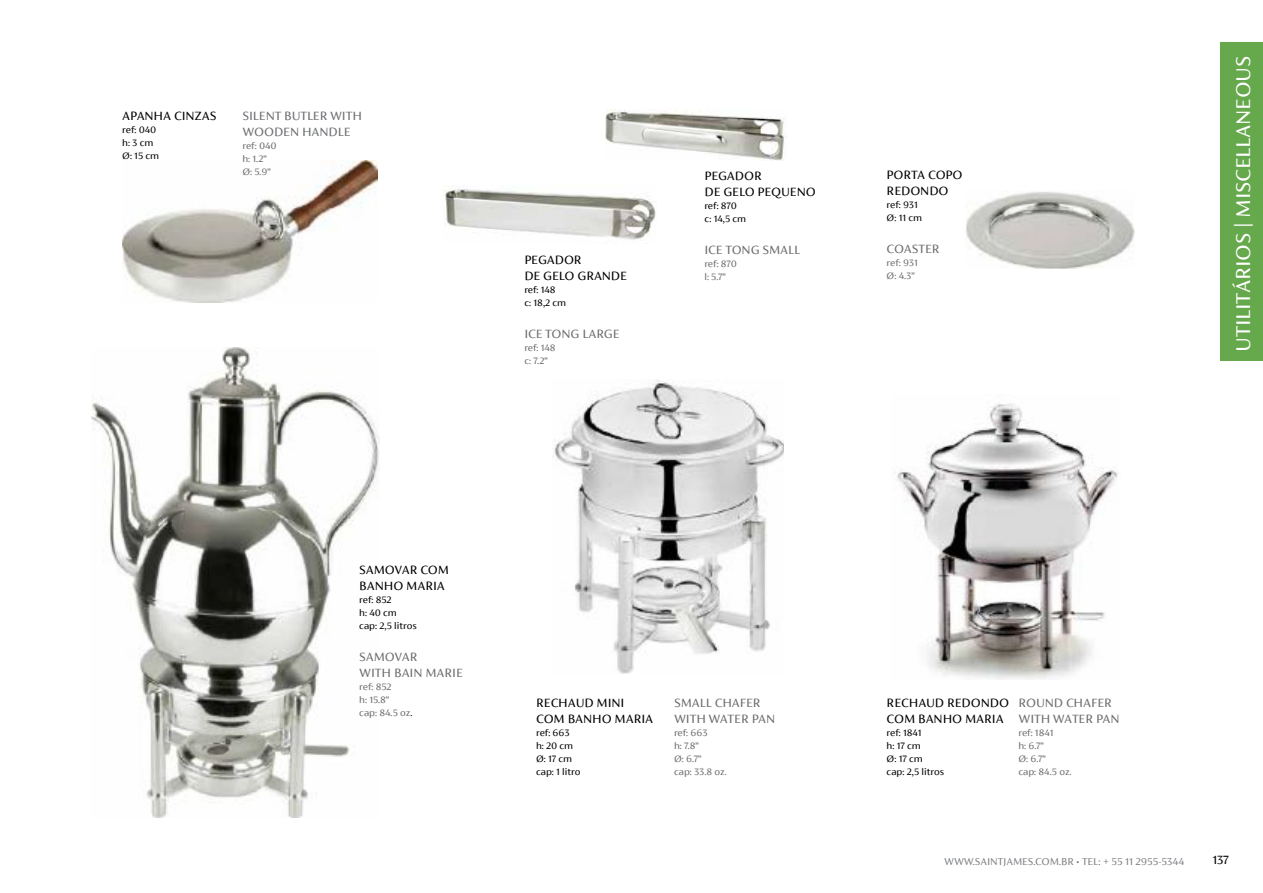
<style>
.page{position:relative;width:1263px;height:893px;background:#fff}
.page>*{position:absolute;margin:0;border:0;box-sizing:border-box;transform-origin:0 0}
.t1{font:22.5px "FS Siena";color:#fff}
.t2{font:13.5px/16.2px "FS Siena";color:#000}
.t3{font:13.5px/16.2px "FS Siena";color:#6d6e71}
.t4{font:11.25px "FS Siena";color:#808285}
.t5{font:10.5px/13px "FS Siena";color:#000}
.t6{font:10.5px/13px "FS Siena";color:#6d6e71}
.s1{color:#000}
.s2{font-size:7.5px}
</style>
<div class="page">
<img style="left:122px;top:161px;width:255px;height:142px">
<img style="left:444px;top:186px;width:212px;height:54px">
<img style="left:553px;top:379px;width:230px;height:295px">
<img style="left:91px;top:348px;width:289px;height:469px">
<img style="left:605px;top:110px;width:181px;height:50px">
<img style="left:965px;top:191px;width:169px;height:77px">
<img style="left:897px;top:404px;width:221px;height:276px">
<div style="left:1220px;top:43px;width:43px;height:318px;background:#66a84c"></div>
<p class="t2" style="left:122px;top:107px;width:96px">APANHA CINZAS</p>
<p class="t5" style="left:122px;top:123px;width:38px">ref: 040 h: 3 cm<br>Ø: 15 cm</p>
<p class="t3" style="left:242px;top:107px;width:121px">SILENT BUTLER WITH<br>WOODEN HANDLE</p>
<p class="t6" style="left:242px;top:139px;width:36px">ref: 040 h: 1.2”<br>Ø: 5.9”</p>
<p class="t2" style="left:524px;top:251px;width:104px">PEGADOR<br>DE GELO GRANDE</p>
<p class="t5" style="left:524px;top:283px;width:43px">ref: 148<br>c: 18,2 cm</p>
<p class="t3" style="left:524px;top:325px;width:97px">ICE TONG LARGE</p>
<p class="t6" style="left:524px;top:341px;width:33px">ref: 148 c: 7.2”</p>
<p class="t2" style="left:704px;top:167px;width:113px">PEGADOR<br>DE GELO PEQUENO</p>
<p class="t5" style="left:704px;top:199px;width:43px">ref: 870 c: 14,5 cm</p>
<p class="t3" style="left:704px;top:242px;width:97px">ICE TONG SMALL</p>
<p class="t6" style="left:704px;top:257px;width:34px">ref: 870 l: 5.7”</p>
<p class="t2" style="left:887px;top:166px;width:77px">PORTA COPO<br>REDONDO</p>
<p class="t5" style="left:887px;top:198px;width:37px">ref: 931<br>Ø: 11 cm</p>
<p class="t3" style="left:887px;top:240px;width:54px">COASTER</p>
<p class="t6" style="left:887px;top:256px;width:33px">ref: 931<br>Ø: 4.3”</p>
<h1 class="t1" style="left:1231px;top:352px;width:297px;rotate:-90deg">UTILITÁRIOS | MISCELLANEOUS</h1>
<p class="t2" style="left:359px;top:561px;width:91px">SAMOVAR COM<br>BANHO MARIA</p>
<p class="t5" style="left:359px;top:593px;width:59px">ref: 852<br>h: 40 cm cap: 2,5 litros</p>
<p class="t3" style="left:359px;top:648px;width:105px">SAMOVAR<br>WITH BAIN MARIE</p>
<p class="t6" style="left:359px;top:680px;width:55px">ref: 852<br>h: 15.8”<br>cap: 84.5 oz<span class="s1">.</span></p>
<p class="t2" style="left:536px;top:694px;width:119px">RECHAUD MINI<br>COM BANHO MARIA</p>
<p class="t5" style="left:536px;top:726px;width:46px">ref: 663<br>h: 20 cm<br>Ø: 17 cm cap: 1 litro</p>
<p class="t3" style="left:674px;top:694px;width:102px">SMALL CHAFER<br>WITH WATER PAN</p>
<p class="t6" style="left:674px;top:726px;width:54px">ref: 663<br>h: 7.8”<br>Ø: 6.7”<br>cap: 33.8 oz.</p>
<p class="t2" style="left:887px;top:694px;width:124px">RECHAUD REDONDO<br>COM BANHO MARIA</p>
<p class="t5" style="left:887px;top:726px;width:59px">ref: 1841<br>h: 17 cm<br>Ø: 17 cm<br>cap: 2,5 litros</p>
<p class="t3" style="left:1018px;top:694px;width:102px">ROUND CHAFER<br>WITH WATER PAN</p>
<p class="t6" style="left:1018px;top:726px;width:55px">ref: 1841<br>h: 6.7”<br>Ø: 6.7”<br>cap: 84.5 oz.</p>
<p class="t4" style="left:944px;top:856px;width:241px">WWW.SAINTJAMES.COM.BR <span class="s2">•</span> TEL: + 55 11 2955-5344</p>
<p class="t2" style="left:1212px;top:852px;width:18px">137</p>
</div>
